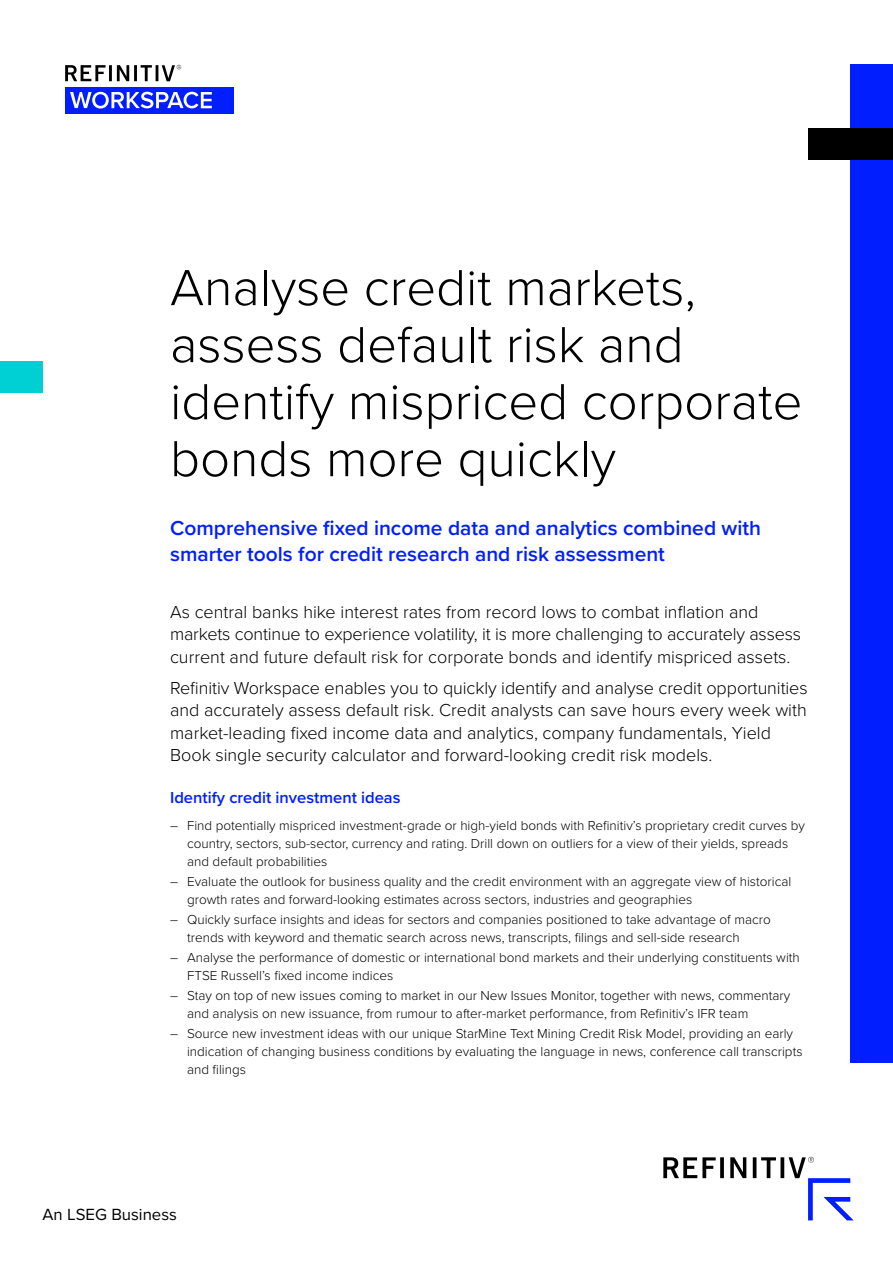
<style>
.page{position:relative;width:893px;height:1263px;background:#fff}
.page>*{position:absolute;margin:0;border:0;box-sizing:border-box;transform-origin:0 0}
.t1{font:300 52.5px/57px "Proxima Nova";color:#000}
.t2{font:600 21px/25.5px "Proxima Nova";color:#001eff}
.t3{font:300 18px/22.5px "Proxima Nova";color:#000}
.t4{font:16.8px "Proxima Nova";color:#000}
.t5{font:600 16.5px "Proxima Nova";color:#001eff}
.t6{font:300 13.5px/18px "Proxima Nova";color:#000}
</style>
<div class="page">
<svg style="left:663px;top:1157px;width:190px;height:63px"></svg>
<div style="left:65px;top:87px;width:169px;height:27px;background:#001eff"></div>
<svg style="left:70px;top:92px;width:142px;height:17px"></svg>
<svg style="left:65px;top:65px;width:116px;height:16px"></svg>
<div style="left:0;top:361px;width:43px;height:32px;background:#00d0d4"></div>
<div style="left:850px;top:64px;width:43px;height:999px;background:#001eff"></div>
<div style="left:808px;top:128px;width:85px;height:31px;background:#000"></div>
<h1 class="t1" style="left:170px;top:256px;width:634px">Analyse credit markets, assess default risk and identify mispriced corporate bonds more quickly</h1>
<h2 class="t2" style="left:170px;top:515px;width:592px">Comprehensive fixed income data and analytics combined with smarter tools for credit research and risk assessment</h2>
<p class="t3" style="left:170px;top:599px;width:633px">As central banks hike interest rates from record lows to combat inflation and markets continue to experience volatility, it is more challenging to accurately assess current and future default risk for corporate bonds and identify mispriced assets.</p>
<p class="t3" style="left:170px;top:675px;width:639px">Refinitiv Workspace enables you to quickly identify and analyse credit opportunities and accurately assess default risk. Credit analysts can save hours every week with market-leading fixed income data and analytics, company fundamentals, Yield Book single security calculator and forward-looking credit risk models.</p>
<p class="t5" style="left:170px;top:785px;width:232px">Identify credit investment ideas</p>
<p class="t6" style="left:187px;top:815px;width:619px;text-indent:-17px">– Find potentially mispriced investment-grade or high-yield bonds with Refinitiv’s proprietary credit curves by country, sectors, sub-sector, currency and rating. Drill down on outliers for a view of their yields, spreads and default probabilities</p>
<p class="t6" style="left:187px;top:872px;width:606px;text-indent:-17px">– Evaluate the outlook for business quality and the credit environment with an aggregate view of historical growth rates and forward-looking estimates across sectors, industries and geographies</p>
<p class="t6" style="left:187px;top:910px;width:585px;text-indent:-17px">– Quickly surface insights and ideas for sectors and companies positioned to take advantage of macro trends with keyword and thematic search across news, transcripts, filings and sell-side research</p>
<p class="t6" style="left:187px;top:948px;width:614px;text-indent:-17px">– Analyse the performance of domestic or international bond markets and their underlying constituents with<br>FTSE Russell’s fixed income indices</p>
<p class="t6" style="left:187px;top:986px;width:605px;text-indent:-17px">– Stay on top of new issues coming to market in our New Issues Monitor, together with news, commentary and analysis on new issuance, from rumour to after-market performance, from Refinitiv’s IFR team</p>
<p class="t6" style="left:187px;top:1024px;width:617px;text-indent:-17px">– Source new investment ideas with our unique StarMine Text Mining Credit Risk Model, providing an early indication of changing business conditions by evaluating the language in news, conference call transcripts and filings</p>
<p class="t4" style="left:43px;top:1202px;width:136px">An LSEG Business</p>
</div>
